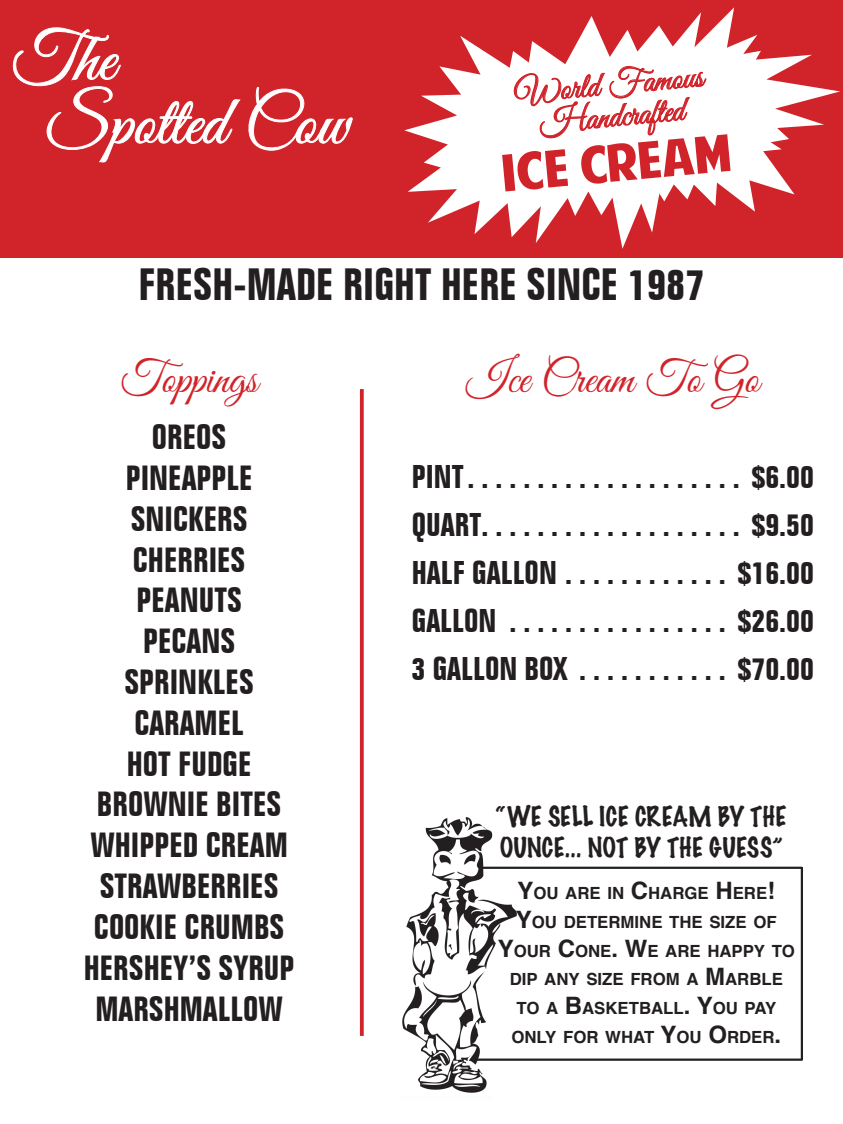
<style>
.page{position:relative;width:843px;height:1124px;background:#fff}
.page>*{position:absolute;margin:0;border:0;box-sizing:border-box;transform-origin:0 0}
.t1{font:69.4px "Great Vibes";color:#fff}
.t2{font:50.4px "American Purpose";color:#d1232a;scale:1.2 1}
.t3{font:46px "Great Vibes";color:#d1232a}
.t4{font:700 condensed 44px "Folio BT";color:#231f20}
.t5{font:34.56px/31.8px "Great Vibes";color:#d1232a;text-align:center}
.t6{font:700 condensed 34px "Folio BT";color:#231f20}
.t7{font:700 condensed 32px "Folio BT";color:#231f20}
.t8{font:100 25.08px/30.1px "Marker Felt";color:#231f20}
.t9{font:700 16.76px/28.8px "Helvetica";color:#231f20;text-align:center}
.s1{font-size:23.96px}
</style>
<div class="page">
<div style="left:0;top:0;width:842px;height:257px;background:#d1232a"></div>
<hr style="left:360px;top:389px;width:3px;height:646px;background:#d1232a">
<img style="left:402px;top:817px;width:119px;height:276px">
<svg style="left:472px;top:919px;width:49px;height:135px"></svg>
<svg style="left:491px;top:1068px;width:30px;height:25px"></svg>
<hr style="left:480px;top:866px;width:321px;height:2px;background:#231f20">
<hr style="left:476px;top:1058px;width:325px;height:2px;background:#231f20">
<hr style="left:800px;top:866px;width:2px;height:194px;background:#231f20">
<svg style="left:12px;top:27px;width:341px;height:135px"></svg>
<svg style="left:404px;top:7px;width:436px;height:242px"></svg>
<svg style="left:511px;top:64px;width:195px;height:75px;background:#f7d9da"></svg>
<p class="t1" style="left:11px;top:20px;width:105px">Th e</p>
<p class="t1" style="left:47px;top:84px;width:305px">Spotted Cow</p>
<p class="t5" style="left:513px;top:79px;width:190px;rotate:-5deg">World Famous<br>Handcrafted</p>
<p class="t2" style="left:499px;top:153px;width:194px;rotate:-5deg">Ice Cream</p>
<p class="t4" style="left:138px;top:257px;width:567px">FRESH-MADE RIGHT HERE SINCE 1987</p>
<p class="t3" style="left:120px;top:353px;width:139px">Toppings</p>
<p class="t6" style="left:152px;top:416px;width:76px">OREOS</p>
<p class="t6" style="left:126px;top:457px;width:128px">PINEAPPLE</p>
<p class="t6" style="left:131px;top:498px;width:118px">SNICKERS</p>
<p class="t6" style="left:133px;top:538px;width:114px">CHERRIES</p>
<p class="t6" style="left:136px;top:579px;width:107px">PEANUTS</p>
<p class="t6" style="left:143px;top:620px;width:94px">PECANS</p>
<p class="t6" style="left:124px;top:661px;width:131px">SPRINKLES</p>
<p class="t6" style="left:134px;top:702px;width:111px">CARAMEL</p>
<p class="t6" style="left:127px;top:742px;width:126px">HOT FUDGE</p>
<p class="t6" style="left:97px;top:783px;width:186px">BROWNIE BITES</p>
<p class="t6" style="left:90px;top:824px;width:199px">WHIPPED CREAM</p>
<p class="t6" style="left:100px;top:865px;width:180px">STRAWBERRIES</p>
<p class="t6" style="left:94px;top:906px;width:192px">COOKIE CRUMBS</p>
<p class="t6" style="left:84px;top:946px;width:212px">HERSHEY’S SYRUP</p>
<p class="t6" style="left:95px;top:987px;width:189px">MARSHMALLOW</p>
<p class="t3" style="left:466px;top:353px;width:294px">Ice Cream To Go</p>
<p class="t7" style="left:412px;top:457px;width:404px">PINT . . . . . . . . . . . . . . . . . . . . $6 .00</p>
<p class="t7" style="left:412px;top:505px;width:404px">QUART . . . . . . . . . . . . . . . . . . . $9.50</p>
<p class="t7" style="left:412px;top:553px;width:404px">HALF GALLON . . . . . . . . . . . . $16 .00</p>
<p class="t7" style="left:412px;top:601px;width:404px">GALLON . . . . . . . . . . . . . . . . $26 .00</p>
<p class="t7" style="left:412px;top:649px;width:404px">3 GALLON BOX . . . . . . . . . . . $70 .00</p>
<p class="t8" style="left:496px;top:801px;width:292px">“WE SELL ICE CREAM BY THE<br>OUNCE... NOT BY THE GUESS”</p>
<p class="t9" style="left:497px;top:878px;width:298px"><span class="s1">Y</span>OU ARE IN <span class="s1">C</span>HARGE <span class="s1">H</span>ERE<span class="s1">!<br>Y</span>OU DETERMINE THE SIZE OF<br><span class="s1">Y</span>OUR <span class="s1">C</span>ONE<span class="s1">. W</span>E ARE HAPPY TO<br>DIP ANY SIZE FROM A <span class="s1">M</span>ARBLE<br>TO A <span class="s1">B</span>ASKETBALL<span class="s1">. Y</span>OU PAY<br>ONLY FOR WHAT <span class="s1">Y</span>OU <span class="s1">O</span>RDER<span class="s1">.</span></p>
</div>
